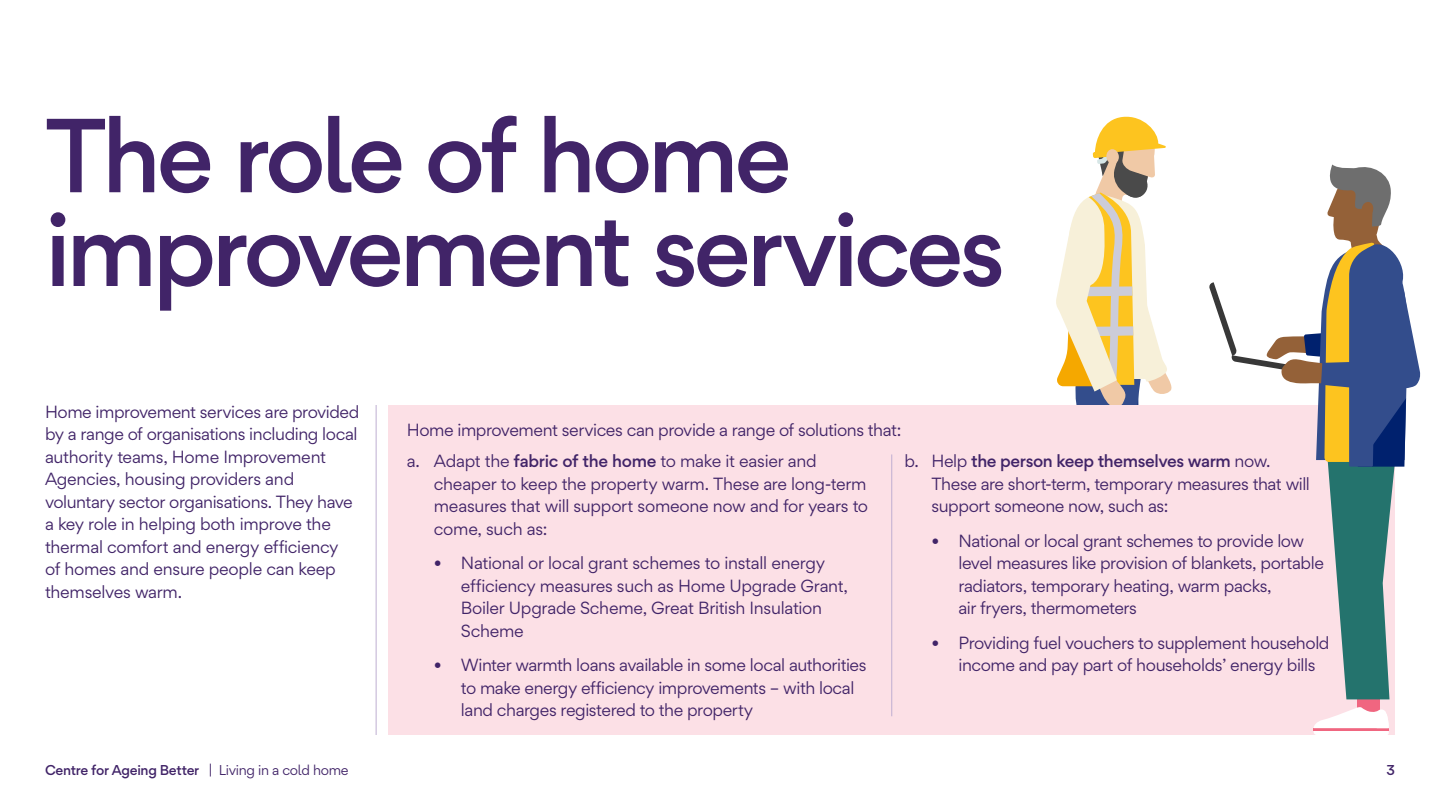
<style>
.page{position:relative;width:1440px;height:810px;background:#fff}
.page>*{position:absolute;margin:0;border:0;box-sizing:border-box;transform-origin:0 0}
.H2_heading_125_125pt{font:500 93.75px/93.8px "Gordita";letter-spacing:-.05em;color:#412468}
.Body_copy_21_30pt{font:15.75px/22.5px "Gordita";letter-spacing:-.025em;color:#412468}
.t1{font:500 12.75px "Gordita";letter-spacing:-.025em;color:#412468}
.s1{font-weight:500}
.s2{font-weight:400}
</style>
<div class="page">
<svg style="left:1056px;top:116px;width:116px;height:289px"></svg>
<div style="left:389px;top:405px;width:1006px;height:330px;background:#fce0e6"></div>
<hr style="left:376px;top:405px;width:1px;height:330px;background:#bfaed1">
<hr style="left:891px;top:454px;width:1px;height:262px;background:#bfaed1">
<div style="left:1358px;top:695px;width:22px;height:18px;background:#f06680"></div>
<svg style="left:1314px;top:707px;width:75px;height:28px"></svg>
<svg style="left:1209px;top:164px;width:212px;height:535px"></svg>
<p class="H2_heading_125_125pt" style="left:45px;top:109px;width:962px">The role of home improvement services</p>
<p class="Body_copy_21_30pt" style="left:45px;top:400px;width:316px">Home improvement services are provided by a range of organisations including local authority teams, Home Improvement Agencies, housing providers and voluntary sector organisations. They have a key role in helping both improve the thermal comfort and energy efficiency<br>of homes and ensure people can keep themselves warm.</p>
<p class="Body_copy_21_30pt" style="left:407px;top:418px;width:496px">Home improvement services can provide a range of solutions that:</p>
<p class="Body_copy_21_30pt" style="left:434px;top:450px;width:436px;text-indent:-27px">a. Adapt the <span class="s1">fabric of the home</span> to make it easier and cheaper to keep the property warm. These are long-term measures that will support someone now and for years to come, such as:</p>
<p class="Body_copy_21_30pt" style="left:461px;top:552px;width:389px;text-indent:-27px">• National or local grant schemes to install energy efficiency measures such as Home Upgrade Grant, Boiler Upgrade Scheme, Great British Insulation Scheme</p>
<p class="Body_copy_21_30pt" style="left:461px;top:654px;width:407px;text-indent:-27px">• Winter warmth loans available in some local authorities to make energy efficiency improvements – with local land charges registered to the property</p>
<p class="Body_copy_21_30pt" style="left:932px;top:450px;width:380px;text-indent:-27px">b. Help <span class="s1">the person keep themselves warm</span> now.<br>These are short-term, temporary measures that will support someone now, such as:</p>
<p class="Body_copy_21_30pt" style="left:958px;top:529px;width:367px;text-indent:-27px">• National or local grant schemes to provide low level measures like provision of blankets, portable radiators, temporary heating, warm packs,<br>air fryers, thermometers</p>
<p class="Body_copy_21_30pt" style="left:958px;top:631px;width:373px;text-indent:-27px">• Providing fuel vouchers to supplement household income and pay part of households’ energy bills</p>
<p class="t1" style="left:45px;top:761px;width:305px">Centre for Ageing Better <span class="s2">| Living in a cold home</span></p>
<p class="t1" style="left:1386px;top:761px;width:10px">3</p>
</div>
